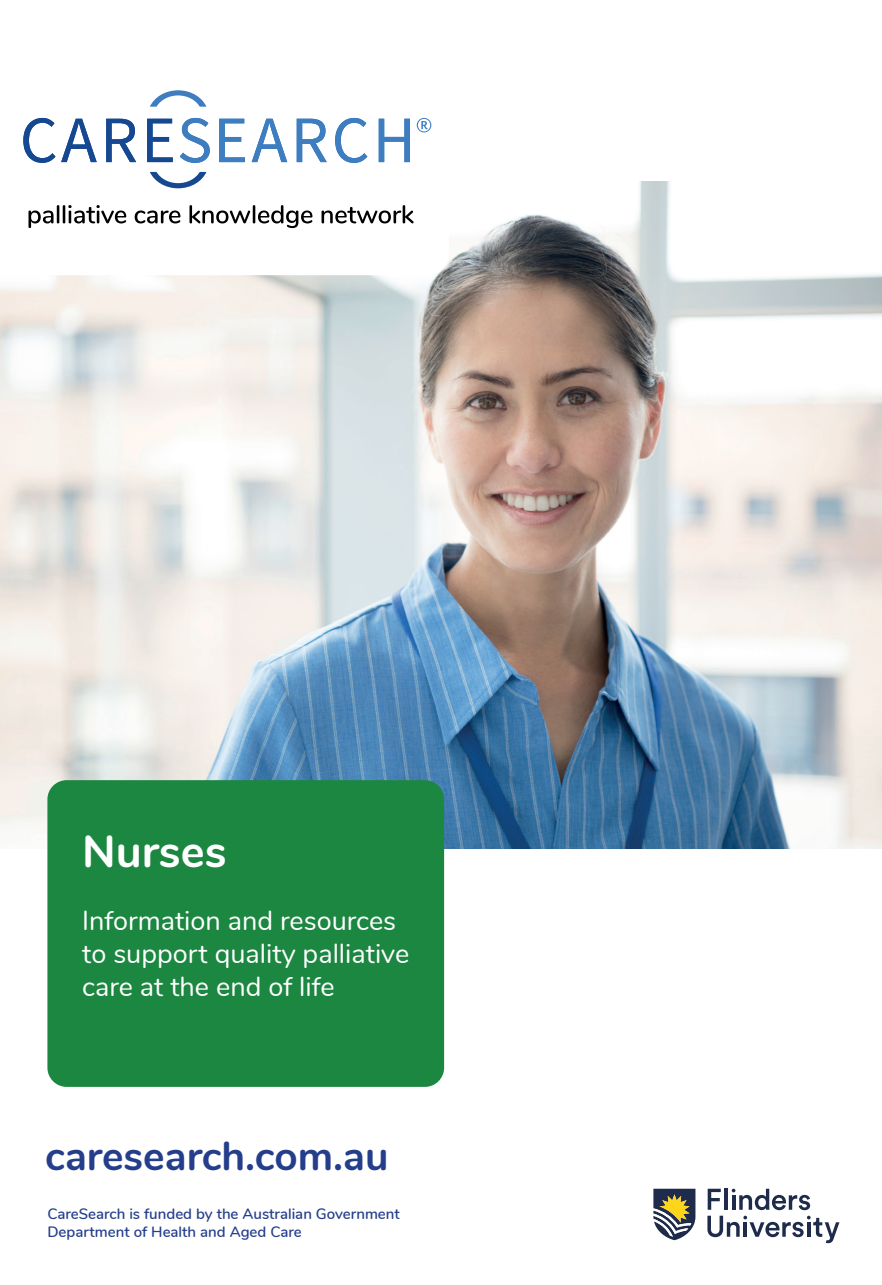
<style>
.page{position:relative;width:882px;height:1285px;background:#fff}
.page>*{position:absolute;margin:0;border:0;box-sizing:border-box;transform-origin:0 0}
.t1{font:700 45px "Nunito";color:#fff}
.t2{font:700 40.5px "Nunito";color:#243e8c}
.t3{font:27px/33px "Nunito";color:#fff}
.t4{font:600 15px/18px "Nunito";color:#243e8c}
</style>
<div class="page">
<img style="left:0;top:181px;width:881px;height:667px">
<svg style="left:0;top:106px;width:448px;height:169px"></svg>
<svg style="left:180px;top:118px;width:30px;height:45px"></svg>
<svg style="left:219px;top:119px;width:26px;height:43px"></svg>
<svg style="left:251px;top:119px;width:36px;height:43px"></svg>
<svg style="left:296px;top:119px;width:30px;height:43px"></svg>
<svg style="left:335px;top:118px;width:32px;height:45px"></svg>
<svg style="left:378px;top:119px;width:32px;height:43px"></svg>
<svg style="left:23px;top:118px;width:74px;height:45px"></svg>
<svg style="left:106px;top:119px;width:30px;height:43px"></svg>
<svg style="left:147px;top:119px;width:26px;height:43px"></svg>
<svg style="left:150px;top:90px;width:56px;height:17px"></svg>
<svg style="left:150px;top:172px;width:56px;height:16px"></svg>
<svg style="left:416px;top:118px;width:15px;height:14px"></svg>
<svg style="left:28px;top:205px;width:385px;height:23px"></svg>
<div style="left:47px;top:780px;width:397px;height:306px;background:#1c8741;border-radius:19px"></div>
<svg style="left:707px;top:1215px;width:132px;height:27px"></svg>
<svg style="left:653px;top:1188px;width:42px;height:51px"></svg>
<svg style="left:707px;top:1188px;width:13px;height:21px"></svg>
<svg style="left:724px;top:1188px;width:3px;height:21px"></svg>
<svg style="left:731px;top:1188px;width:78px;height:21px"></svg>
<h1 class="t1" style="left:82px;top:818px;width:146px">Nurses</h1>
<p class="t3" style="left:82px;top:902px;width:328px">Information and resources to support quality palliative care at the end of life</p>
<p class="t2" style="left:45px;top:1125px;width:345px">caresearch.com.au</p>
<p class="t4" style="left:47px;top:1203px;width:354px">CareSearch is funded by the Australian Government<br>Department of Health and Aged Care</p>
</div>
